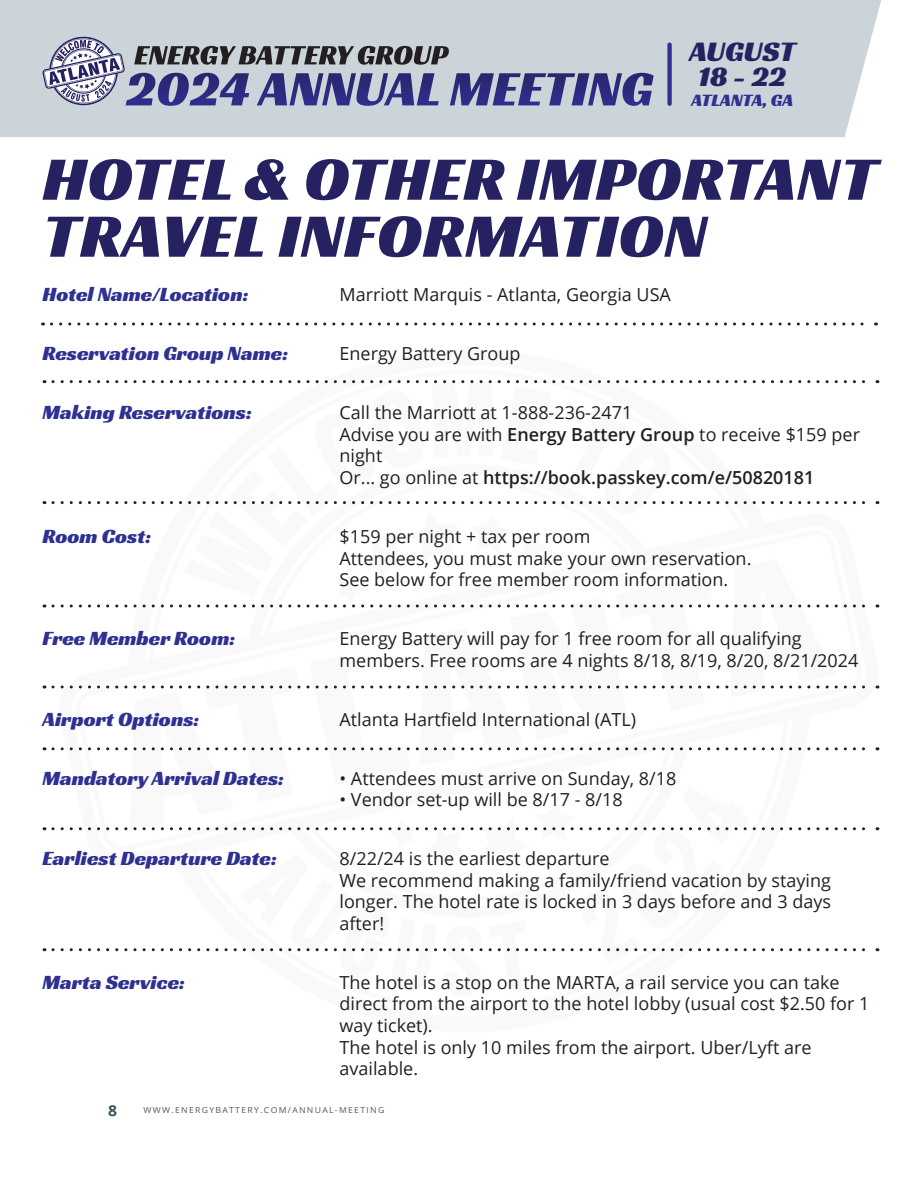
<style>
.page{position:relative;width:918px;height:1188px;background:#fff}
.page>*{position:absolute;margin:0;border:0;box-sizing:border-box;transform-origin:0 0}
.Headline_Huge{font:63px/57px "Racing Sans One";letter-spacing:.01em;color:#262261;scale:1.05 1}
.t1{font:29.4px/25.3px "Racing Sans One";color:#262261}
.t2{font:21px "Racing Sans One";color:#2e3092}
.t3{font:18px/21.6px "Open Sans";color:#231f20}
.t4{font:18px "Racing Sans One";color:#2e3092}
.t5{font:700 15px "Open Sans";color:#3d4f59;scale:1.05 1}
.t6{font:8.25px "Open Sans";letter-spacing:.15em;color:#57585a;scale:1.05 1}
.s1{font-weight:600}
</style>
<div class="page">
<div style="left:0;top:0;width:881px;height:137px;background:#cbd4d9"></div>
<svg style="left:43px;top:37px;width:611px;height:69px;background:#969ab2"></svg>
<div style="left:667px;top:43px;width:5px;height:63px;background:#2e3092;border-radius:2px"></div>
<svg style="left:51px;top:322px;width:825px;height:4px"></svg>
<svg style="left:53px;top:380px;width:825px;height:572px"></svg>
<h2 class="t1" style="left:689px;top:38px;width:108px">AUGUST<br>18 - 22</h2>
<p class="t4" style="left:692px;top:88px;width:103px">ATLANTA, GA</p>
<p class="Headline_Huge" style="left:43px;top:149px;width:796px">HOTEL &amp; OTHER IMPORTANT<br>TRAVEL INFORMATION</p>
<p class="t2" style="left:43px;top:281px;width:208px">Hotel Name/Location:</p>
<p class="t3" style="left:340px;top:284px;width:333px">Marriott Marquis - Atlanta, Georgia USA</p>
<p class="t2" style="left:43px;top:340px;width:247px">Reservation Group Name:</p>
<p class="t3" style="left:340px;top:342px;width:183px">Energy Battery Group</p>
<p class="t2" style="left:43px;top:399px;width:211px">Making Reservations:</p>
<p class="t3" style="left:340px;top:401px;width:522px">Call the Marriott at 1-888-236-2471<br>Advise you are with <span class="s1">Energy Battery Group</span> to receive $159 per night<br>Or... go online at <span class="s1">https://book.passkey.com/e/50820181</span></p>
<p class="t2" style="left:43px;top:522px;width:110px">Room Cost:</p>
<p class="t3" style="left:340px;top:525px;width:413px">$159 per night + tax per room<br>Attendees, you must make your own reservation.<br>See below for free member room information.</p>
<p class="t2" style="left:43px;top:625px;width:194px">Free Member Room:</p>
<p class="t3" style="left:340px;top:627px;width:520px">Energy Battery will pay for 1 free room for all qualifying members. Free rooms are 4 nights 8/18, 8/19, 8/20, 8/21/2024</p>
<p class="t2" style="left:43px;top:705px;width:158px">Airport Options:</p>
<p class="t3" style="left:340px;top:708px;width:298px">Atlanta Hartfield International (ATL)</p>
<p class="t2" style="left:43px;top:764px;width:243px">Mandatory Arrival Dates:</p>
<p class="t3" style="left:340px;top:767px;width:338px">• Attendees must arrive on Sunday, 8/18</p>
<p class="t3" style="left:340px;top:788px;width:285px">• Vendor set-up will be 8/17 - 8/18</p>
<p class="t2" style="left:43px;top:845px;width:236px">Earliest Departure Date:</p>
<p class="t3" style="left:340px;top:847px;width:493px">8/22/24 is the earliest departure<br>We recommend making a family/friend vacation by staying longer. The hotel rate is locked in 3 days before and 3 days after!</p>
<p class="t2" style="left:43px;top:968px;width:144px">Marta Service:</p>
<p class="t3" style="left:340px;top:971px;width:531px">The hotel is a stop on the MARTA, a rail service you can take direct from the airport to the hotel lobby (usual cost $2.50 for 1 way ticket).<br>The hotel is only 10 miles from the airport. Uber/Lyft are available.</p>
<p class="t5" style="left:108px;top:1100px;width:10px">8</p>
<p class="t6" style="left:144px;top:1105px;width:231px">WWW.ENERGYBATTERY.COM/ANNUAL-MEETING</p>
</div>
